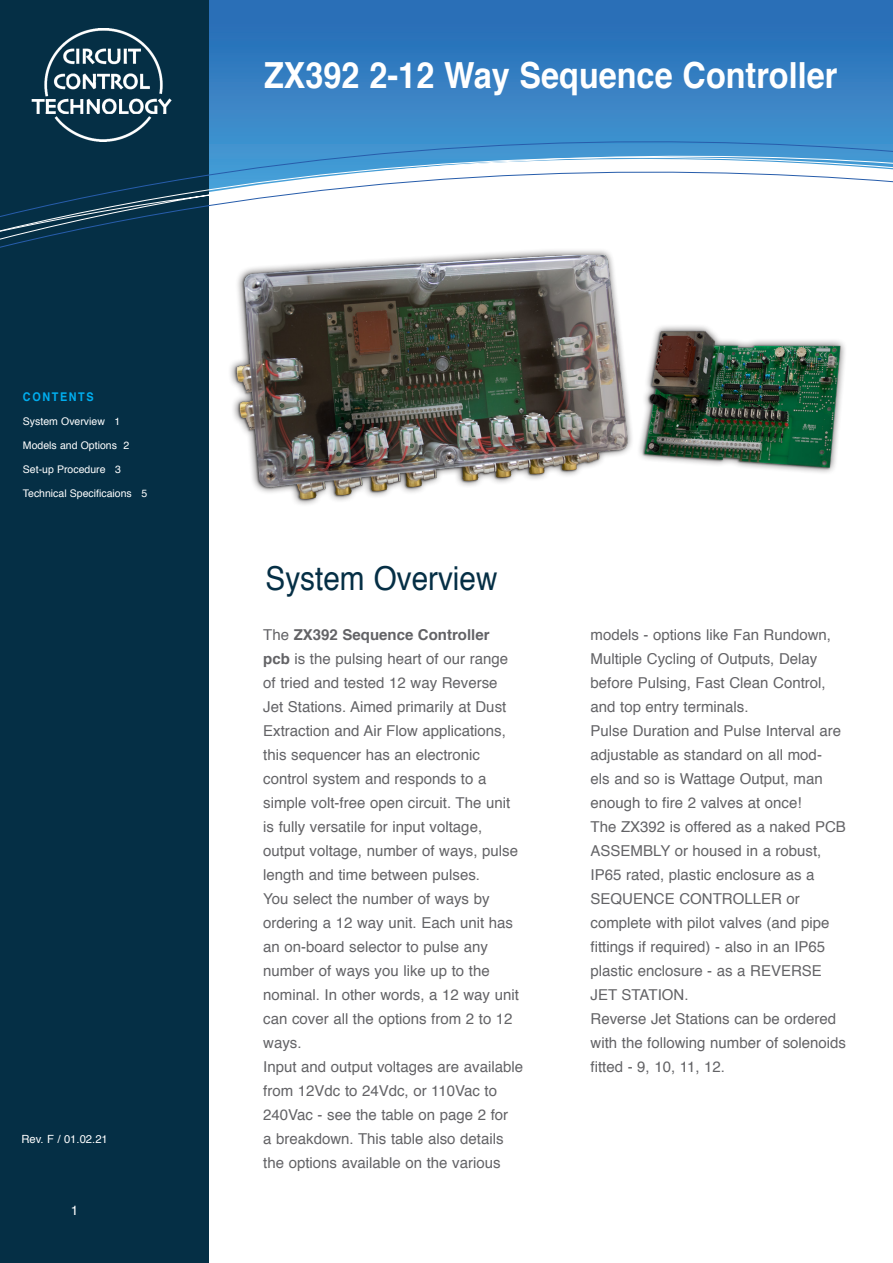
<style>
.page{position:relative;width:893px;height:1263px;background:#fff}
.page>*{position:absolute;margin:0;border:0;box-sizing:border-box;transform-origin:0 0}
.t1{font:700 36px "Helvetica";color:#fff;scale:.9 1}
.t2{font:33px "Helvetica";color:#052f45;scale:.9 1}
.t3{font:15px/24px "Helvetica";color:#636366}
.t4{font:13.5px "Helvetica";color:#fff}
.t5{font:700 12px "Helvetica";letter-spacing:.15em;color:#00aeef;scale:.9 1}
.t6{font:11.25px "Helvetica";color:#fff}
.t7{font:10.5px "Helvetica";color:#fff}
.s1{font-weight:700}
</style>
<div class="page">
<svg style="left:209px;top:0;width:684px;height:141px;background:#337cc0"></svg>
<div style="left:0;top:0;width:209px;height:1263px;background:#052f45"></div>
<svg style="left:0;top:141px;width:893px;height:107px"></svg>
<img style="left:32px;top:29px;width:140px;height:112px">
<div style="left:227px;top:248px;width:620px;height:259px;background:#231f20;opacity:.75"></div>
<img style="left:232px;top:256px;width:614px;height:247px">
<p class="t1" style="left:264px;top:46px;width:638px">ZX392 2-12 Way Sequence Controller</p>
<p class="t5" style="left:23px;top:387px;width:80px">CONTENTS</p>
<p class="t7" style="left:23px;top:413px;width:99px">System Overview 1</p>
<p class="t7" style="left:23px;top:437px;width:108px">Models and Options 2</p>
<p class="t7" style="left:23px;top:461px;width:100px">Set-up Procedure 3</p>
<p class="t7" style="left:23px;top:485px;width:126px">Technical Specificaions 5</p>
<p class="t6" style="left:21px;top:1130px;width:88px">Rev. F / 01.02.21</p>
<p class="t4" style="left:71px;top:1200px;width:9px">1</p>
<p class="t2" style="left:266px;top:553px;width:259px">System Overview</p>
<p class="t3" style="left:263px;top:623px;width:256px">The <span class="s1">ZX392 Sequence Controller pcb</span> is the pulsing heart of our range of tried and tested 12 way Reverse Jet Stations. Aimed primarily at Dust Extraction and Air Flow applications, this sequencer has an electronic control system and responds to a simple volt-free open circuit. The unit is fully versatile for input voltage, output voltage, number of ways, pulse length and time between pulses.</p>
<p class="t3" style="left:263px;top:887px;width:257px">You select the number of ways by ordering a 12 way unit. Each unit has an on-board selector to pulse any number of ways you like up to the nominal. In other words, a 12 way unit can cover all the options from 2 to 12 ways.</p>
<p class="t3" style="left:263px;top:1055px;width:261px">Input and output voltages are available from 12Vdc to 24Vdc, or 110Vac to 240Vac - see the table on page 2 for<br>a breakdown. This table also details the options available on the various</p>
<p class="t3" style="left:591px;top:623px;width:242px">models - options like Fan Rundown,<br>Multiple Cycling of Outputs, Delay before Pulsing, Fast Clean Control, and top entry terminals.</p>
<p class="t3" style="left:591px;top:719px;width:252px">Pulse Duration and Pulse Interval are adjustable as standard on all mod&shy;els and so is Wattage Output, man enough to fire 2 valves at once!</p>
<p class="t3" style="left:591px;top:815px;width:257px">The ZX392 is offered as a naked PCB<br>ASSEMBLY or housed in a robust,<br>IP65 rated, plastic enclosure as a<br>SEQUENCE CONTROLLER or</p>
<p class="t3" style="left:591px;top:911px;width:240px">complete with pilot valves (and pipe fittings if required) - also in an IP65 plastic enclosure - as a REVERSE<br>JET STATION.</p>
<p class="t3" style="left:591px;top:1007px;width:257px">Reverse Jet Stations can be ordered with the following number of solenoids fitted - 9, 10, 11, 12.</p>
</div>
